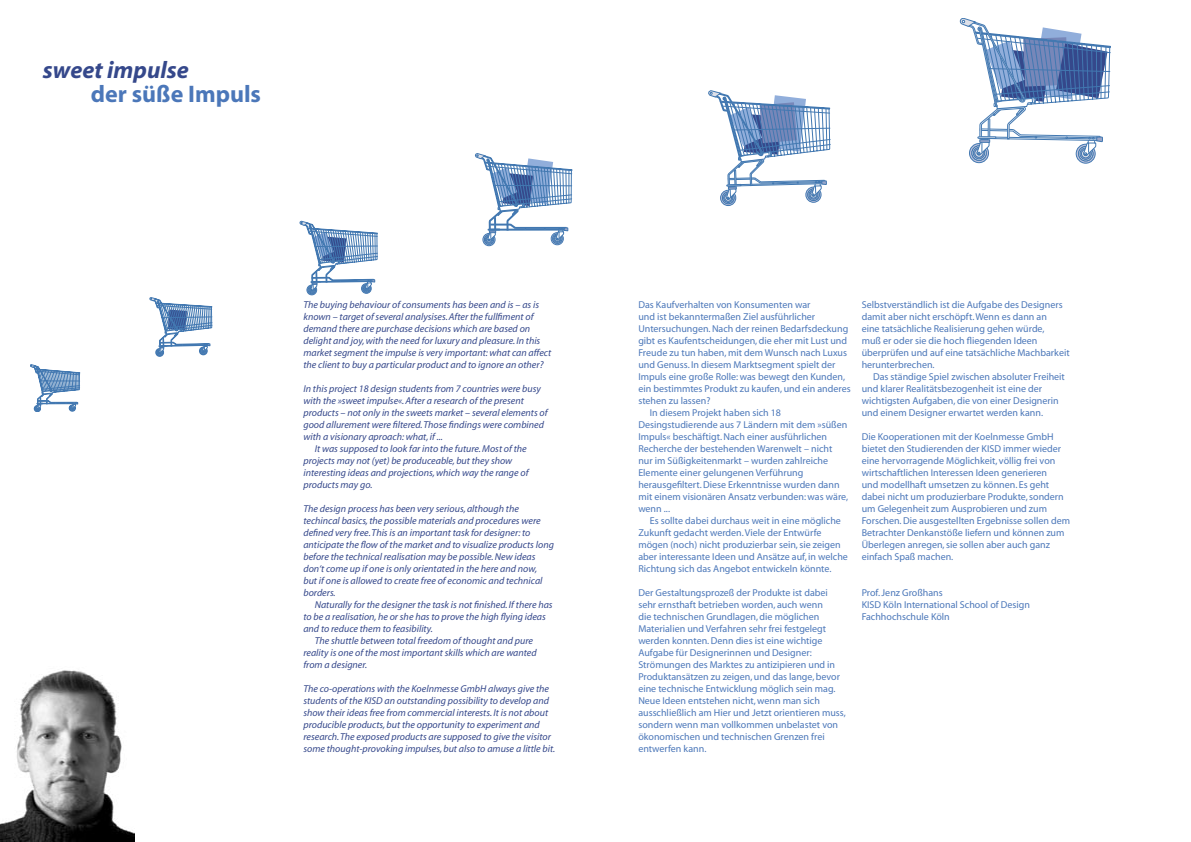
<style>
.page{position:relative;width:1191px;height:842px;background:#fff}
.page>*{position:absolute;margin:0;border:0;box-sizing:border-box;transform-origin:0 0}
.t1{font:700 24px "Myriad";color:#4b77b9}
.t2{font:italic 700 24px "Myriad";color:#35488b}
.t3{font:10px/12px "Myriad";color:#4b77b9}
.t4{font:italic 10px/12px "Myriad";color:#35488b}
</style>
<div class="page">
<svg style="left:959px;top:18px;width:151px;height:146px"></svg>
<svg style="left:708px;top:90px;width:122px;height:116px"></svg>
<svg style="left:475px;top:153px;width:97px;height:93px"></svg>
<hr style="left:569px;top:170px;width:1px;height:33px;background:#4278b1">
<svg style="left:299px;top:221px;width:79px;height:75px"></svg>
<svg style="left:149px;top:297px;width:63px;height:59px"></svg>
<svg style="left:30px;top:364px;width:50px;height:48px"></svg>
<img style="left:0;top:670px;width:134px;height:172px">
<h1 class="t2" style="left:43px;top:58px;width:147px">sweet impulse</h1>
<h1 class="t1" style="left:91px;top:82px;width:172px">der süße Impuls</h1>
<p class="t4" style="left:303px;top:299px;width:249px">The buying behaviour of consuments has been and is – as is known – target of several analysises. After the fullfiment of demand there are purchase decisions which are based on delight and joy, with the need for luxury and pleasure. In this market segment the impulse is very important: what can affect the client to buy a particular product and to ignore an other?</p>
<p class="t4" style="left:303px;top:383px;width:239px">In this project 18 design students from 7 countries were busy</p>
<p class="t4" style="left:303px;top:395px;width:222px">with the »sweet impulse«. After a research of the present</p>
<p class="t4" style="left:303px;top:407px;width:246px">products – not only in the sweets market – several elements of</p>
<p class="t4" style="left:303px;top:419px;width:242px">good allurement were filtered. Those findings were combined</p>
<p class="t4" style="left:303px;top:431px;width:141px">with a visionary aproach: what, if ...</p>
<p class="t4" style="left:315px;top:443px;width:213px">It was supposed to look far into the future. Most of the</p>
<p class="t4" style="left:303px;top:455px;width:210px">projects may not (yet) be produceable, but they show</p>
<p class="t4" style="left:303px;top:467px;width:227px">interesting ideas and projections, which way the range of</p>
<p class="t4" style="left:303px;top:479px;width:71px">products may go.</p>
<p class="t4" style="left:303px;top:503px;width:252px">The design process has been very serious, although the techincal basics, the possible materials and procedures were defined very free. This is an important task for designer: to anticipate the flow of the market and to visualize products long before the technical realisation may be possible. New ideas don‘t come up if one is only orientated in the here and now,<br>but if one is allowed to create free of economic and technical borders.</p>
<p class="t4" style="left:315px;top:599px;width:239px">Naturally for the designer the task is not finished. If there has</p>
<p class="t4" style="left:303px;top:611px;width:244px">to be a realisation, he or she has to prove the high flying ideas</p>
<p class="t4" style="left:303px;top:623px;width:131px">and to reduce them to feasibility.</p>
<p class="t4" style="left:315px;top:635px;width:220px">The shuttle between total freedom of thought and pure</p>
<p class="t4" style="left:303px;top:647px;width:235px">reality is one of the most important skills which are wanted</p>
<p class="t4" style="left:303px;top:659px;width:65px">from a designer.</p>
<p class="t4" style="left:303px;top:683px;width:253px">The co-operations with the Koelnmesse GmbH always give the students of the KISD an outstanding possibility to develop and show their ideas free from commercial interests. It is not about producible products, but the opportunity to experiment and research. The exposed products are supposed to give the visitor some thought-provoking impulses, but also to amuse a little bit.</p>
<p class="t3" style="left:638px;top:299px;width:174px">Das Kaufverhalten von Konsumenten war</p>
<p class="t3" style="left:638px;top:311px;width:178px">und ist bekanntermaßen Ziel ausführlicher</p>
<p class="t3" style="left:638px;top:323px;width:211px">Untersuchungen. Nach der reinen Bedarfsdeckung</p>
<p class="t3" style="left:638px;top:335px;width:210px">gibt es Kaufentscheidungen, die eher mit Lust und</p>
<p class="t3" style="left:638px;top:347px;width:210px">Freude zu tun haben, mit dem Wunsch nach Luxus</p>
<p class="t3" style="left:638px;top:359px;width:198px">und Genuss. In diesem Marktsegment spielt der</p>
<p class="t3" style="left:638px;top:371px;width:208px">Impuls eine große Rolle: was bewegt den Kunden,</p>
<p class="t3" style="left:638px;top:383px;width:214px">ein bestimmtes Produkt zu kaufen, und ein anderes</p>
<p class="t3" style="left:638px;top:395px;width:74px">stehen zu lassen?</p>
<p class="t3" style="left:649px;top:407px;width:133px">In diesem Projekt haben sich 18</p>
<p class="t3" style="left:638px;top:419px;width:210px">Desingstudierende aus 7 Ländern mit dem »süßen</p>
<p class="t3" style="left:638px;top:431px;width:190px">Impuls« beschäftigt. Nach einer ausführlichen</p>
<p class="t3" style="left:638px;top:443px;width:195px">Recherche der bestehenden Warenwelt – nicht</p>
<p class="t3" style="left:638px;top:455px;width:191px">nur im Süßigkeitenmarkt – wurden zahlreiche</p>
<p class="t3" style="left:638px;top:467px;width:166px">Elemente einer gelungenen Verführung</p>
<p class="t3" style="left:638px;top:479px;width:203px">herausgefiltert. Diese Erkenntnisse wurden dann</p>
<p class="t3" style="left:638px;top:491px;width:211px">mit einem visionären Ansatz verbunden: was wäre,</p>
<p class="t3" style="left:638px;top:503px;width:33px">wenn ...</p>
<p class="t3" style="left:649px;top:515px;width:193px">Es sollte dabei durchaus weit in eine mögliche</p>
<p class="t3" style="left:638px;top:527px;width:185px">Zukunft gedacht werden. Viele der Entwürfe</p>
<p class="t3" style="left:638px;top:539px;width:204px">mögen (noch) nicht produzierbar sein, sie zeigen</p>
<p class="t3" style="left:638px;top:551px;width:211px">aber interessante Ideen und Ansätze auf, in welche</p>
<p class="t3" style="left:638px;top:563px;width:195px">Richtung sich das Angebot entwickeln könnte.</p>
<p class="t3" style="left:638px;top:587px;width:209px">Der Gestaltungsprozeß der Produkte ist dabei sehr ernsthaft betrieben worden, auch wenn<br>die technischen Grundlagen, die möglichen Materialien und Verfahren sehr frei festgelegt werden konnten. Denn dies ist eine wichtige Aufgabe für Designerinnen und Designer:<br>Strömungen des Marktes zu antizipieren und in Produktansätzen zu zeigen, und das lange, bevor eine technische Entwicklung möglich sein mag.<br>Neue Ideen entstehen nicht, wenn man sich ausschließlich am Hier und Jetzt orientieren muss, sondern wenn man vollkommen unbelastet von ökonomischen und technischen Grenzen frei entwerfen kann.</p>
<p class="t3" style="left:861px;top:299px;width:209px">Selbstverständlich ist die Aufgabe des Designers damit aber nicht erschöpft. Wenn es dann an<br>eine tatsächliche Realisierung gehen würde,<br>muß er oder sie die hoch fliegenden Ideen überprüfen und auf eine tatsächliche Machbarkeit herunterbrechen.</p>
<p class="t3" style="left:861px;top:371px;width:205px;text-indent:11px">Das ständige Spiel zwischen absoluter Freiheit und klarer Realitätsbezogenheit ist eine der wichtigsten Aufgaben, die von einer Designerin und einem Designer erwartet werden kann.</p>
<p class="t3" style="left:861px;top:431px;width:210px">Die Kooperationen mit der Koelnmesse GmbH bietet den Studierenden der KISD immer wieder eine hervorragende Möglichkeit, völlig frei von wirtschaftlichen Interessen Ideen generieren<br>und modellhaft umsetzen zu können. Es geht dabei nicht um produzierbare Produkte, sondern um Gelegenheit zum Ausprobieren und zum Forschen. Die ausgestellten Ergebnisse sollen dem Betrachter Denkanstöße liefern und können zum Überlegen anregen, sie sollen aber auch ganz einfach Spaß machen.</p>
<p class="t3" style="left:861px;top:587px;width:170px">Prof. Jenz Großhans<br>KISD Köln International School of Design<br>Fachhochschule Köln</p>
</div>
